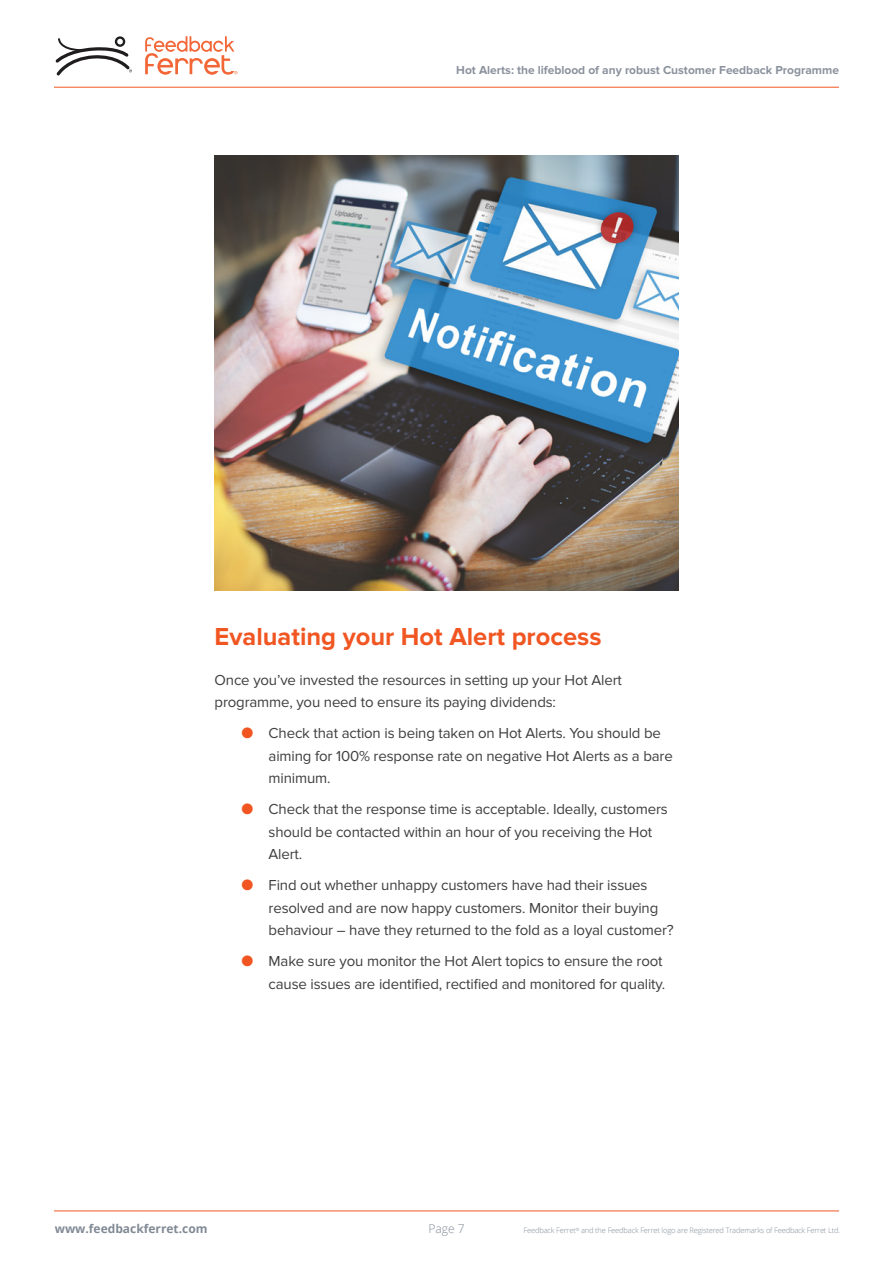
<style>
.page{position:relative;width:893px;height:1263px;background:#fff}
.page>*{position:absolute;margin:0;border:0;box-sizing:border-box;transform-origin:0 0}
.Sub_heading{font:700 25.5px "Proxima Nova";color:#f15622}
.Body_Copy{font:15px/22.5px "Proxima Nova";letter-spacing:-.01em;color:#3e3e3f}
.t1{font:700 12px "Proxima Nova";color:#8b929d}
.t2{font:700 12px "Open Sans";color:#818a95}
.t3{font:300 12px "Open Sans";color:#818a95}
.t4{font:300 7.5px "Open Sans";letter-spacing:-.02em;color:#818a95}
.s1{color:#f15622}
</style>
<div class="page">
<hr style="left:54px;top:87px;width:785px;height:1px;background:#f15622">
<hr style="left:54px;top:1210px;width:785px;height:1px;background:#f15622">
<div style="left:115px;top:36px;width:10px;height:11px;border:2px solid #201d1e;border-radius:50%"></div>
<svg style="left:56px;top:37px;width:76px;height:39px"></svg>
<svg style="left:145px;top:36px;width:93px;height:39px"></svg>
<img style="left:215px;top:155px;width:463px;height:435px">
<p class="t1" style="left:456px;top:63px;width:384px">Hot Alerts: the lifeblood of any robust Customer Feedback Programme</p>
<p class="Sub_heading" style="left:215px;top:622px;width:388px">Evaluating your Hot Alert process</p>
<p class="Body_Copy" style="left:215px;top:669px;width:409px">Once you’ve invested the resources in setting up your Hot Alert programme, you need to ensure its paying dividends:</p>
<p class="Body_Copy" style="left:269px;top:722px;width:406px;text-indent:-27px"><span class="s1">●</span> Check that action is being taken on Hot Alerts. You should be aiming for 100% response rate on negative Hot Alerts as a bare minimum.</p>
<p class="Body_Copy" style="left:269px;top:798px;width:401px;text-indent:-27px"><span class="s1">●</span> Check that the response time is acceptable. Ideally, customers should be contacted within an hour of you receiving the Hot<br>Alert.</p>
<p class="Body_Copy" style="left:269px;top:874px;width:407px;text-indent:-27px"><span class="s1">●</span> Find out whether unhappy customers have had their issues resolved and are now happy customers. Monitor their buying behaviour – have they returned to the fold as a loyal customer?</p>
<p class="Body_Copy" style="left:242px;top:950px;width:425px;text-align:right"><span class="s1">●</span> Make sure you monitor the Hot Alert topics to ensure the root cause issues are identified, rectified and monitored for quality.</p>
<p class="t2" style="left:55px;top:1220px;width:154px">www.feedbackferret.com</p>
<p class="t3" style="left:428px;top:1220px;width:38px">Page 7</p>
<p class="t4" style="left:524px;top:1225px;width:318px">Feedback Ferret<sup>®</sup> and the Feedback Ferret logo are Registered Trademarks of Feedback Ferret Ltd.</p>
</div>
